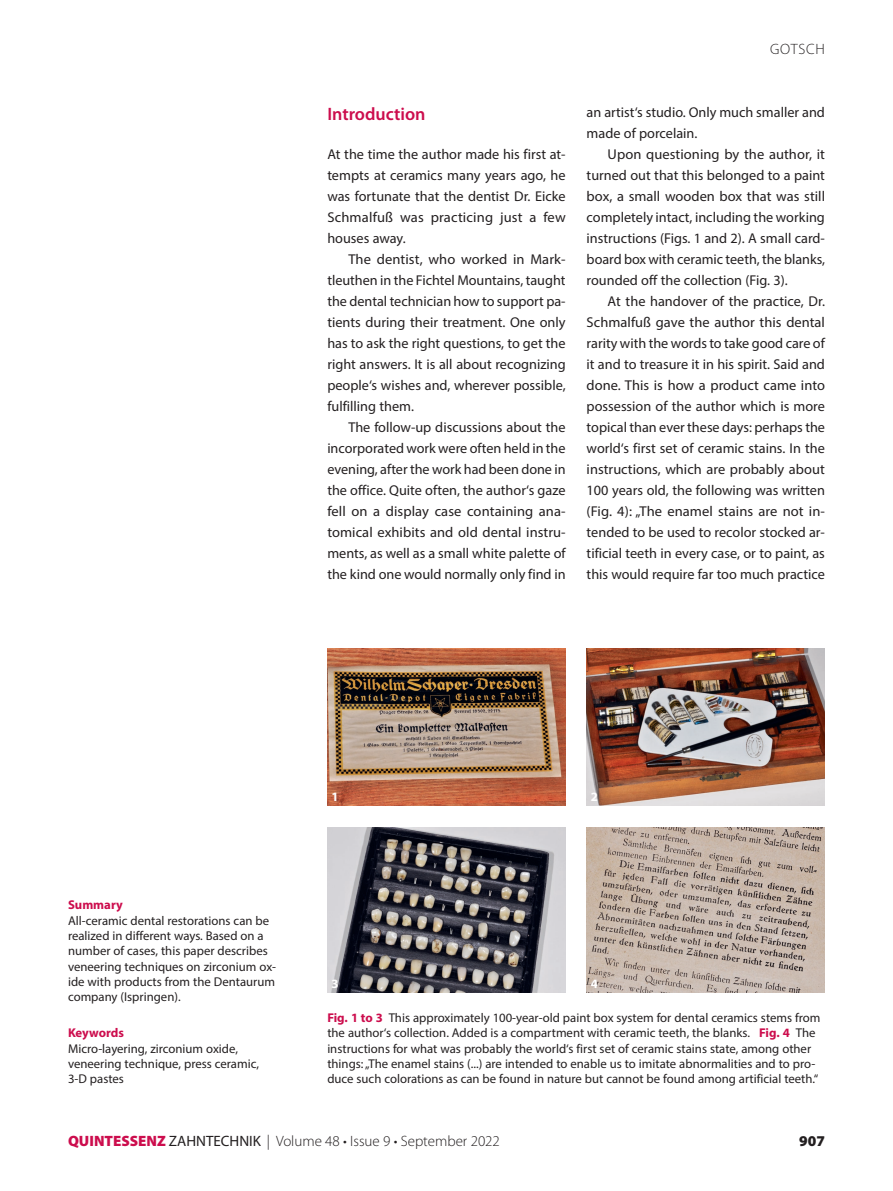
<style>
.page{position:relative;width:893px;height:1191px;background:#fff}
.page>*{position:absolute;margin:0;border:0;box-sizing:border-box;transform-origin:0 0}
.t1{font:600 18px "Myriad Pro";color:#cc0d4d}
.t2{font:300 15px "Myriad Pro";color:#231f20}
.t3{font:900 15px "Myriad Pro";color:#231f20}
.t4{font:14.25px/21px "Myriad Pro";color:#231f20;text-align:justify}
.t5{font:12.75px/15.3px "Myriad Pro";color:#231f20}
.t6{font:700 12.75px "Myriad Pro";color:#cc0d4d}
.t7{font:700 12.75px "Myriad Pro";color:#fff}
.s1{font-weight:700;color:#cc0d4d}
.s2{font-weight:900;color:#cc0d4d}
.s3{font-weight:400}
</style>
<div class="page">
<img style="left:327px;top:648px;width:239px;height:157px">
<img style="left:327px;top:827px;width:239px;height:165px">
<img style="left:587px;top:648px;width:238px;height:157px">
<img style="left:587px;top:828px;width:238px;height:164px">
<p class="t2" style="left:770px;top:41px;width:20px">Gotsch</p>
<p class="t1" style="left:327px;top:104px;width:100px">Introduction</p>
<p class="t4" style="left:327px;top:143px;width:240px">At the time the author made his first at&shy;tempts at ceramics many years ago, he was fortunate that the dentist Dr. Eicke Schmalfuß was practicing just a few houses away.</p>
<p class="t4" style="left:327px;top:248px;width:240px;text-indent:21px">The dentist, who worked in Mark&shy;tleuthen in the Fichtel Mountains, taught the dental technician how to support pa&shy;tients during their treatment. One only has to ask the right questions, to get the right answers. It is all about recognizing people‘s wishes and, wherever possible, fulfilling them.</p>
<p class="t4" style="left:327px;top:417px;width:240px;text-indent:21px">The follow-up discussions about the incorporated work were often held in the evening, after the work had been done in the office. Quite often, the author‘s gaze fell on a display case containing ana&shy;tomical exhibits and old dental instru&shy;ments, as well as a small white palette of the kind one would normally only find in</p>
<p class="t4" style="left:587px;top:101px;width:240px">an artist‘s studio. Only much smaller and made of porcelain.</p>
<p class="t4" style="left:587px;top:143px;width:240px;text-indent:21px">Upon questioning by the author, it turned out that this belonged to a paint box, a small wooden box that was still completely intact, including the working instructions (Figs. 1 and 2). A small card&shy;board box with ceramic teeth, the blanks, rounded off the collection (Fig. 3).</p>
<p class="t4" style="left:587px;top:290px;width:240px;text-indent:21px">At the handover of the practice, Dr.<br>Schmalfuß gave the author this dental rarity with the words to take good care of it and to treasure it in his spirit. Said and done. This is how a product came into possession of the author which is more topical than ever these days: perhaps the world‘s first set of ceramic stains. In the instructions, which are probably about 100 years old, the following was written (Fig. 4): „The enamel stains are not in&shy;tended to be used to recolor stocked ar&shy;tificial teeth in every case, or to paint, as this would require far too much practice</p>
<p class="t6" style="left:68px;top:896px;width:56px">Summary</p>
<p class="t5" style="left:68px;top:912px;width:210px">All-ceramic dental restorations can be realized in different ways. Based on a number of cases, this paper describes veneering techniques on zirconium ox&shy;ide with products from the Dentaurum company (Ispringen).</p>
<p class="t6" style="left:68px;top:1024px;width:57px">Keywords</p>
<p class="t5" style="left:68px;top:1040px;width:192px">Micro-layering, zirconium oxide, veneering technique, press ceramic,<br>3-D pastes</p>
<p class="t7" style="left:332px;top:788px;width:9px">1</p>
<p class="t7" style="left:591px;top:788px;width:9px">2</p>
<p class="t7" style="left:332px;top:975px;width:9px">3</p>
<p class="t7" style="left:591px;top:975px;width:9px">4</p>
<p class="t5" style="left:327px;top:1010px;width:495px"><span class="s1">Fig. 1 to 3</span> This approximately 100-year-old paint box system for dental ceramics stems from the author‘s collection. Added is a compartment with ceramic teeth, the blanks. <span class="s1">Fig. 4</span> The instructions for what was probably the world‘s first set of ceramic stains state, among other things: „The enamel stains (...) are intended to enable us to imitate abnormalities and to pro&shy;duce such colorations as can be found in nature but cannot be found among artificial teeth.“</p>
<p class="t2" style="left:68px;top:1133px;width:433px"><span class="s2">QUINTESSENZ</span> <span class="s3">ZAHNTECHNIK</span> | Volume 48 • Issue 9 • September 2022</p>
<p class="t3" style="left:799px;top:1132px;width:27px">907</p>
</div>
